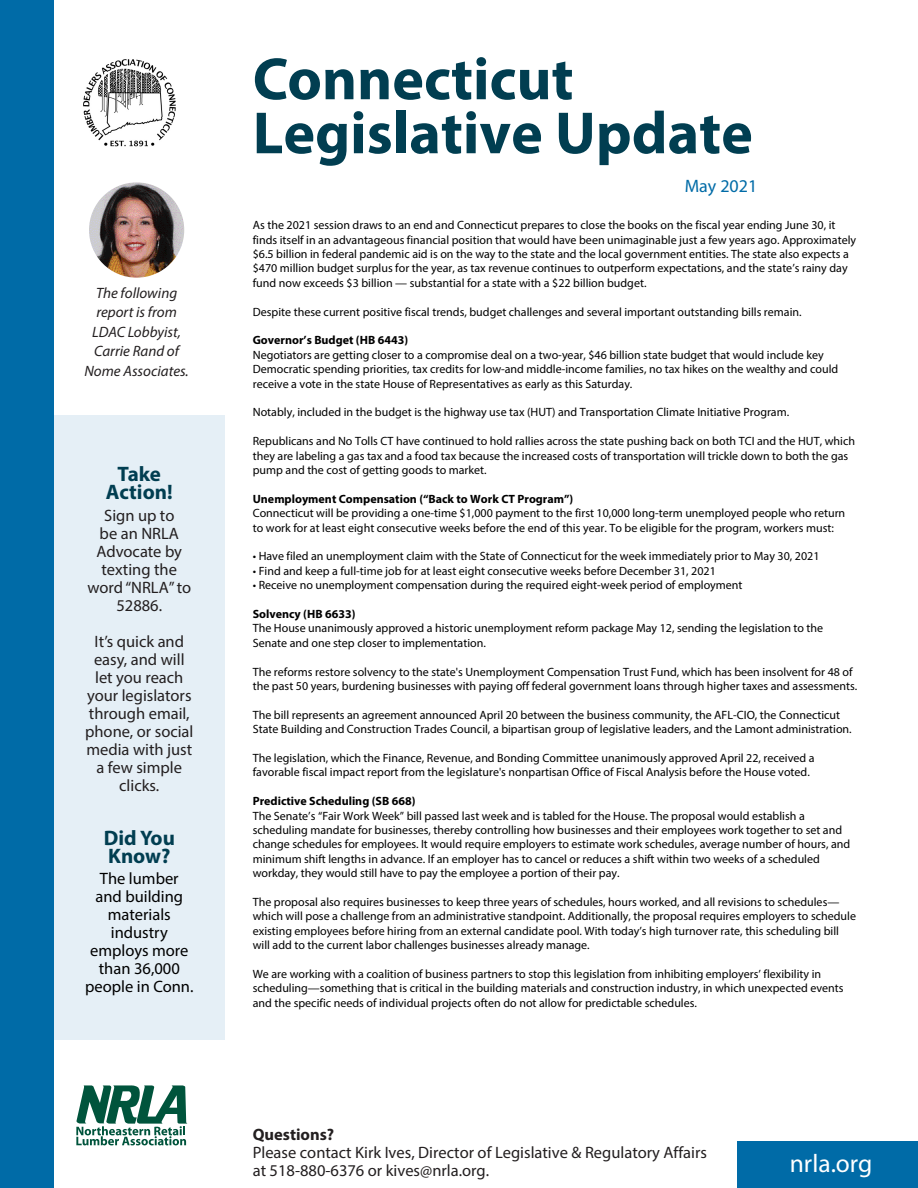
<style>
.page{position:relative;width:918px;height:1188px;background:#fff}
.page>*{position:absolute;margin:0;border:0;box-sizing:border-box;transform-origin:0 0}
.t1{font:700 60px/54px "Myriad Pro";color:#013e51}
.web_address{font:25.5px "Myriad Pro";color:#fff}
.t2{font:700 21px/18px "Myriad Pro";color:#013e51}
.t3{font:18px "Myriad Pro";color:#006ba7}
.t4{font:16.5px/18px "Myriad Pro";color:#231f20;text-align:center}
.t5{font:16.5px/18px "Myriad Pro";color:#000;text-align:center}
.t6{font:italic 15px/19.5px "Myriad Pro";color:#231f20;text-align:center}
.t7{font:12px/14.4px "Myriad Pro";color:#000}
.s1{font-weight:700}
</style>
<div class="page">
<div style="left:54px;top:415px;width:171px;height:625px;background:#e5eff6"></div>
<div style="left:0;top:0;width:54px;height:1188px;background:#006ba7"></div>
<img style="left:83px;top:59px;width:93px;height:88px">
<img style="left:89px;top:182px;width:95px;height:96px;border-radius:48px">
<svg style="left:76px;top:1085px;width:112px;height:60px"></svg>
<div style="left:738px;top:1142px;width:180px;height:46px;background:#006ba7"></div>
<p class="t6" style="left:84px;top:283px;width:106px">The following report is from<br>LDAC Lobbyist,<br>Carrie Rand of<br>Nome Associates.</p>
<p class="t2" style="left:118px;top:464px;width:45px">Take</p>
<p class="t2" style="left:106px;top:482px;width:68px">Action!</p>
<p class="t4" style="left:87px;top:506px;width:105px">Sign up to<br>be an NRLA<br>Advocate by texting the word “NRLA” to<br>52886.</p>
<p class="t4" style="left:85px;top:632px;width:110px">It’s quick and easy, and will let you reach your legislators through email, phone, or social media with just a few simple clicks.</p>
<p class="t2" style="left:104px;top:828px;width:73px">Did You<br>Know?</p>
<p class="t5" style="left:85px;top:869px;width:110px">The lumber and building materials industry employs more than 36,000 people in Conn.</p>
<p class="t1" style="left:253px;top:50px;width:502px">Connecticut<br>Legislative Update</p>
<p class="t3" style="left:685px;top:174px;width:74px">May 2021</p>
<p class="t7" style="left:253px;top:218px;width:605px">As the 2021 session draws to an end and Connecticut prepares to close the books on the fiscal year ending June 30, it finds itself in an advantageous financial position that would have been unimaginable just a few years ago. Approximately $6.5 billion in federal pandemic aid is on the way to the state and the local government entities. The state also expects a $470 million budget surplus for the year, as tax revenue continues to outperform expectations, and the state’s rainy day fund now exceeds $3 billion — substantial for a state with a $22 billion budget.</p>
<p class="t7" style="left:253px;top:304px;width:550px">Despite these current positive fiscal trends, budget challenges and several important outstanding bills remain.</p>
<p class="t7" style="left:253px;top:333px;width:587px"><span class="s1">Governor’s Budget (HB 6443)<br></span>Negotiators are getting closer to a compromise deal on a two-year, $46 billion state budget that would include key Democratic spending priorities, tax credits for low-and middle-income families, no tax hikes on the wealthy and could receive a vote in the state House of Representatives as early as this Saturday.</p>
<p class="t7" style="left:253px;top:405px;width:538px">Notably, included in the budget is the highway use tax (HUT) and Transportation Climate Initiative Program.</p>
<p class="t7" style="left:253px;top:434px;width:604px">Republicans and No Tolls CT have continued to hold rallies across the state pushing back on both TCI and the HUT, which they are labeling a gas tax and a food tax because the increased costs of transportation will trickle down to both the gas pump and the cost of getting goods to market.</p>
<p class="t7" style="left:253px;top:491px;width:594px"><span class="s1">Unemployment Compensation (“Back to Work CT Program”)<br></span>Connecticut will be providing a one-time $1,000 payment to the first 10,000 long-term unemployed people who return to work for at least eight consecutive weeks before the end of this year. To be eligible for the program, workers must:</p>
<p class="t7" style="left:253px;top:549px;width:568px">• Have filed an unemployment claim with the State of Connecticut for the week immediately prior to May 30, 2021</p>
<p class="t7" style="left:253px;top:563px;width:465px">• Find and keep a full-time job for at least eight consecutive weeks before December 31, 2021</p>
<p class="t7" style="left:253px;top:578px;width:491px">• Receive no unemployment compensation during the required eight-week period of employment</p>
<p class="t7" style="left:253px;top:606px;width:572px"><span class="s1">Solvency (HB 6633)<br></span>The House unanimously approved a historic unemployment reform package May 12, sending the legislation to the<br>Senate and one step closer to implementation.</p>
<p class="t7" style="left:253px;top:664px;width:606px">The reforms restore solvency to the state's Unemployment Compensation Trust Fund, which has been insolvent for 48 of the past 50 years, burdening businesses with paying off federal government loans through higher taxes and assessments.</p>
<p class="t7" style="left:253px;top:707px;width:600px">The bill represents an agreement announced April 20 between the business community, the AFL-CIO, the Connecticut<br>State Building and Construction Trades Council, a bipartisan group of legislative leaders, and the Lamont administration.</p>
<p class="t7" style="left:253px;top:750px;width:563px">The legislation, which the Finance, Revenue, and Bonding Committee unanimously approved April 22, received a favorable fiscal impact report from the legislature's nonpartisan Office of Fiscal Analysis before the House voted.</p>
<p class="t7" style="left:253px;top:794px;width:599px"><span class="s1">Predictive Scheduling (SB 668)<br></span>The Senate’s “Fair Work Week” bill passed last week and is tabled for the House. The proposal would establish a scheduling mandate for businesses, thereby controlling how businesses and their employees work together to set and change schedules for employees. It would require employers to estimate work schedules, average number of hours, and minimum shift lengths in advance. If an employer has to cancel or reduces a shift within two weeks of a scheduled workday, they would still have to pay the employee a portion of their pay.</p>
<p class="t7" style="left:253px;top:894px;width:605px">The proposal also requires businesses to keep three years of schedules, hours worked, and all revisions to schedules— which will pose a challenge from an administrative standpoint. Additionally, the proposal requires employers to schedule existing employees before hiring from an external candidate pool. With today’s high turnover rate, this scheduling bill will add to the current labor challenges businesses already manage.</p>
<p class="t7" style="left:253px;top:966px;width:592px">We are working with a coalition of business partners to stop this legislation from inhibiting employers’ flexibility in scheduling—something that is critical in the building materials and construction industry, in which unexpected events and the specific needs of individual projects often do not allow for predictable schedules.</p>
<p class="t4" style="left:253px;top:1125px;width:456px;text-align:left"><span class="s1">Questions?<br></span>Please contact Kirk Ives, Director of Legislative &amp; Regulatory Affairs at 518-880-6376 or kives@nrla.org.</p>
<p class="web_address" style="left:790px;top:1148px;width:84px">nrla.org</p>
</div>
